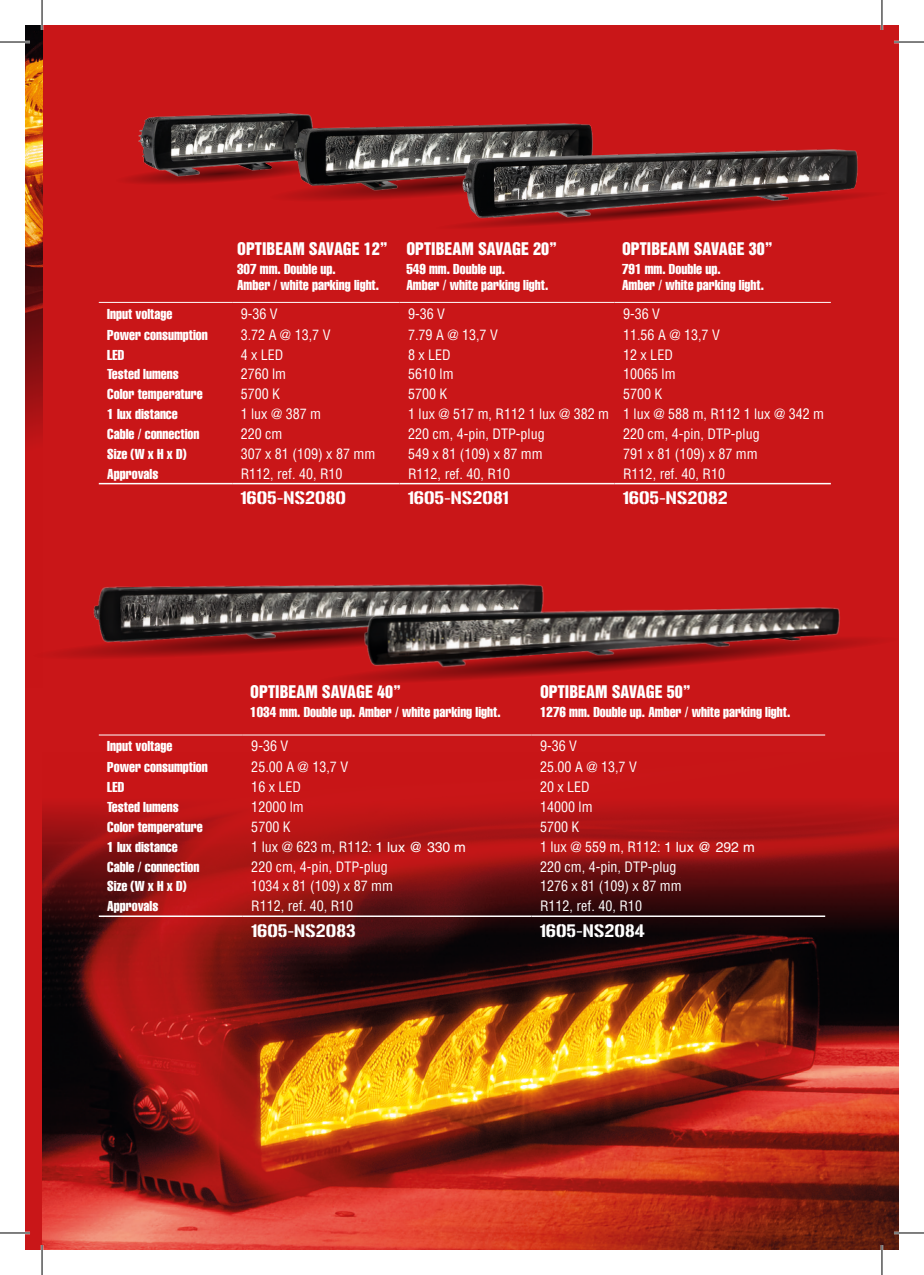
<style>
.page{position:relative;width:924px;height:1275px;background:#fff}
.page>*{position:absolute;margin:0;border:0;box-sizing:border-box;transform-origin:0 0}
.t1{font:16px "Helvetica Inserat LT Pro";color:#fff}
.t2{font:16px "Gunplay";color:#fff}
.t3{font:condensed 14px "Helvetica LT Pro";color:#fff}
.t4{font:extra-condensed 14px/16px "Helvetica LT Pro";color:#fff}
.s1{font-stretch:normal}
</style>
<div class="page">
<div style="left:25px;top:25px;width:873px;height:1225px;background:#c91618"></div>
<img style="left:25px;top:25px;width:17px;height:417px">
<img style="left:42px;top:804px;width:856px;height:446px">
<img style="left:138px;top:113px;width:173px;height:47px">
<hr style="left:99px;top:302px;width:133px;height:1px;background:#fff">
<hr style="left:232px;top:302px;width:167px;height:1px;background:#fff">
<hr style="left:399px;top:302px;width:215px;height:1px;background:#fff">
<hr style="left:614px;top:302px;width:216px;height:1px;background:#fff">
<hr style="left:99px;top:483px;width:133px;height:1px;background:#fff">
<hr style="left:232px;top:483px;width:167px;height:1px;background:#fff">
<hr style="left:399px;top:483px;width:215px;height:1px;background:#fff">
<hr style="left:614px;top:483px;width:216px;height:1px;background:#fff">
<hr style="left:99px;top:734px;width:144px;height:1px;background:#fff">
<hr style="left:243px;top:734px;width:288px;height:1px;background:#fff">
<hr style="left:531px;top:734px;width:293px;height:1px;background:#fff">
<hr style="left:99px;top:915px;width:144px;height:2px;background:#fff">
<hr style="left:243px;top:915px;width:288px;height:2px;background:#fff">
<hr style="left:531px;top:915px;width:293px;height:2px;background:#fff">
<img style="left:290px;top:117px;width:303px;height:43px">
<svg style="left:126px;top:160px;width:425px;height:68px"></svg>
<img style="left:456px;top:142px;width:410px;height:82px">
<img style="left:93px;top:584px;width:451px;height:30px">
<svg style="left:56px;top:614px;width:818px;height:68px"></svg>
<img style="left:360px;top:601px;width:485px;height:72px">
<hr style="left:0;top:41px;width:30px;height:2px;background:#fff">
<hr style="left:893px;top:41px;width:30px;height:2px;background:#fff">
<hr style="left:0;top:1231px;width:30px;height:3px;background:#fff">
<hr style="left:893px;top:1231px;width:30px;height:3px;background:#fff">
<hr style="left:41px;top:0;width:2px;height:30px;background:#fff">
<hr style="left:41px;top:1245px;width:2px;height:30px;background:#fff">
<hr style="left:880px;top:0;width:2px;height:30px;background:#fff">
<hr style="left:880px;top:1245px;width:2px;height:30px;background:#fff">
<hr style="left:0;top:42px;width:30px;height:1px;background:#000">
<hr style="left:893px;top:42px;width:30px;height:1px;background:#000">
<hr style="left:0;top:1232px;width:30px;height:1px;background:#000">
<hr style="left:893px;top:1232px;width:30px;height:1px;background:#000">
<hr style="left:42px;top:0;width:1px;height:30px;background:#000">
<hr style="left:42px;top:1245px;width:1px;height:30px;background:#000">
<hr style="left:881px;top:0;width:1px;height:30px;background:#000">
<hr style="left:881px;top:1245px;width:1px;height:30px;background:#000">
<p class="t1" style="left:237px;top:239px;width:152px">OPTIBEAM SAVAGE 12”</p>
<p class="t4" style="left:237px;top:260px;width:143px">307 mm. Double up.<br>Amber / white parking light.</p>
<p class="t1" style="left:406px;top:239px;width:152px">OPTIBEAM SAVAGE 20”</p>
<p class="t4" style="left:406px;top:260px;width:143px">549 mm. Double up.<br>Amber / white parking light.</p>
<p class="t1" style="left:621px;top:239px;width:152px">OPTIBEAM SAVAGE 30”</p>
<p class="t4" style="left:621px;top:260px;width:143px">791 mm. Double up.<br>Amber / white parking light.</p>
<p class="t4" style="left:107px;top:305px;width:66px">Input voltage</p>
<p class="t3" style="left:240px;top:305px;width:38px">9-36 V</p>
<p class="t3" style="left:408px;top:305px;width:38px">9-36 V</p>
<p class="t3" style="left:622px;top:305px;width:38px">9-36 V</p>
<p class="t4" style="left:107px;top:327px;width:102px">Power consumption</p>
<p class="t3" style="left:240px;top:326px;width:91px">3.72 A @ 13,7 V</p>
<p class="t3" style="left:408px;top:326px;width:91px">7.79 A @ 13,7 V</p>
<p class="t3" style="left:622px;top:326px;width:98px">11.56 A @ 13,7 V</p>
<p class="t4" style="left:107px;top:346px;width:18px">LED</p>
<p class="t3" style="left:240px;top:346px;width:44px">4 x LED</p>
<p class="t3" style="left:408px;top:346px;width:44px">8 x LED</p>
<p class="t3" style="left:622px;top:346px;width:51px">12 x LED</p>
<p class="t4" style="left:107px;top:366px;width:73px">Tested lumens</p>
<p class="t3" style="left:240px;top:365px;width:47px">2760 lm</p>
<p class="t3" style="left:408px;top:365px;width:47px">5610 lm</p>
<p class="t3" style="left:622px;top:365px;width:54px">10065 lm</p>
<p class="t4" style="left:107px;top:386px;width:97px">Color temperature</p>
<p class="t3" style="left:240px;top:385px;width:41px">5700 K</p>
<p class="t3" style="left:408px;top:385px;width:41px">5700 K</p>
<p class="t3" style="left:622px;top:385px;width:41px">5700 K</p>
<p class="t4" style="left:107px;top:406px;width:72px">1 lux distance</p>
<p class="t3" style="left:240px;top:405px;width:82px">1 lux @ 387 m</p>
<p class="t3" style="left:408px;top:405px;width:417px">1 lux @ 517 m, R112 1 lux @ 382 m 1 lux @ 588 m, R112 1 lux @ 342 m</p>
<p class="t4" style="left:107px;top:426px;width:94px">Cable / connection</p>
<p class="t3" style="left:240px;top:425px;width:43px">220 cm</p>
<p class="t3" style="left:408px;top:425px;width:138px">220 cm, 4-pin, DTP-plug</p>
<p class="t3" style="left:622px;top:425px;width:138px">220 cm, 4-pin, DTP-plug</p>
<p class="t4" style="left:107px;top:446px;width:81px">Size (W x H x D)</p>
<p class="t3" style="left:240px;top:445px;width:136px">307 x 81 (109) x 87 mm</p>
<p class="t3" style="left:408px;top:445px;width:136px">549 x 81 (109) x 87 mm</p>
<p class="t3" style="left:622px;top:445px;width:136px">791 x 81 (109) x 87 mm</p>
<p class="t4" style="left:107px;top:465px;width:53px">Approvals</p>
<p class="t3" style="left:240px;top:465px;width:103px">R112, ref. 40, R10</p>
<p class="t3" style="left:408px;top:465px;width:103px">R112, ref. 40, R10</p>
<p class="t3" style="left:622px;top:465px;width:103px">R112, ref. 40, R10</p>
<p class="t2" style="left:240px;top:488px;width:107px">1605-NS2080</p>
<p class="t2" style="left:408px;top:488px;width:102px">1605-NS2081</p>
<p class="t2" style="left:622px;top:488px;width:106px">1605-NS2082</p>
<p class="t1" style="left:250px;top:682px;width:152px">OPTIBEAM SAVAGE 40”</p>
<p class="t4" style="left:250px;top:704px;width:252px">1034 mm. Double up. Amber / white parking light.</p>
<p class="t1" style="left:539px;top:682px;width:152px">OPTIBEAM SAVAGE 50”</p>
<p class="t4" style="left:539px;top:704px;width:252px">1276 mm. Double up. Amber / white parking light.</p>
<p class="t4" style="left:107px;top:738px;width:66px">Input voltage</p>
<p class="t3" style="left:251px;top:737px;width:38px">9-36 V</p>
<p class="t3" style="left:539px;top:737px;width:38px">9-36 V</p>
<p class="t4" style="left:107px;top:759px;width:102px">Power consumption</p>
<p class="t3" style="left:251px;top:758px;width:98px">25.00 A @ 13,7 V</p>
<p class="t3" style="left:539px;top:758px;width:98px">25.00 A @ 13,7 V</p>
<p class="t4" style="left:107px;top:779px;width:18px">LED</p>
<p class="t3" style="left:251px;top:778px;width:51px">16 x LED</p>
<p class="t3" style="left:539px;top:778px;width:51px">20 x LED</p>
<p class="t4" style="left:107px;top:799px;width:73px">Tested lumens</p>
<p class="t3" style="left:251px;top:798px;width:54px">12000 lm</p>
<p class="t3" style="left:539px;top:798px;width:54px">14000 lm</p>
<p class="t4" style="left:107px;top:818px;width:97px">Color temperature</p>
<p class="t3" style="left:251px;top:818px;width:41px">5700 K</p>
<p class="t3" style="left:539px;top:818px;width:41px">5700 K</p>
<p class="t4" style="left:107px;top:838px;width:72px">1 lux distance</p>
<p class="t3" style="left:251px;top:838px;width:216px">1 lux @ 623 m, R112: <span class="s1">1 lux @ 330 m</span></p>
<p class="t3" style="left:539px;top:838px;width:216px">1 lux @ 559 m, R112: <span class="s1">1 lux @ 292 m</span></p>
<p class="t4" style="left:107px;top:858px;width:94px">Cable / connection</p>
<p class="t3" style="left:251px;top:857px;width:138px">220 cm, 4-pin, DTP-plug</p>
<p class="t3" style="left:539px;top:857px;width:138px">220 cm, 4-pin, DTP-plug</p>
<p class="t4" style="left:107px;top:878px;width:81px">Size (W x H x D)</p>
<p class="t3" style="left:251px;top:877px;width:143px">1034 x 81 (109) x 87 mm</p>
<p class="t3" style="left:539px;top:877px;width:143px">1276 x 81 (109) x 87 mm</p>
<p class="t4" style="left:107px;top:898px;width:53px">Approvals</p>
<p class="t3" style="left:251px;top:897px;width:103px">R112, ref. 40, R10</p>
<p class="t3" style="left:539px;top:897px;width:103px">R112, ref. 40, R10</p>
<p class="t2" style="left:251px;top:921px;width:106px">1605-NS2083</p>
<p class="t2" style="left:539px;top:921px;width:106px">1605-NS2084</p>
</div>
